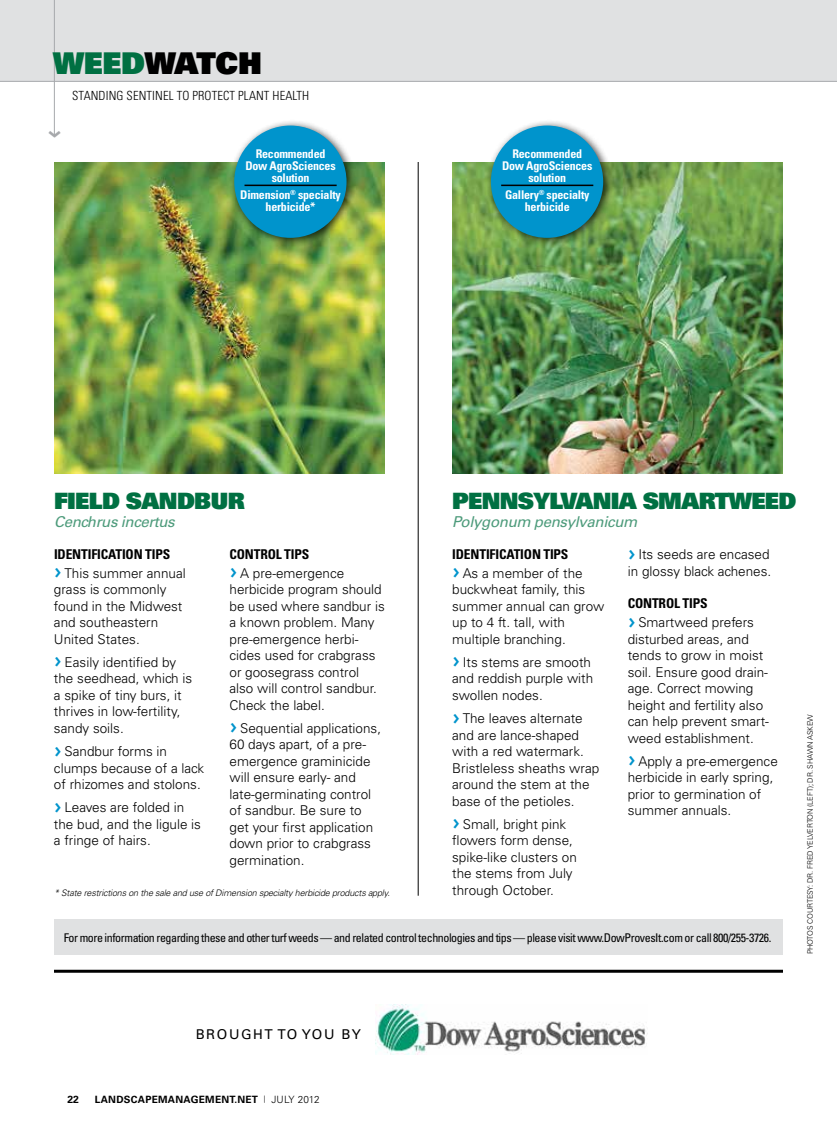
<style>
.page{position:relative;width:837px;height:1134px;background:#fff}
.page>*{position:absolute;margin:0;border:0;box-sizing:border-box;transform-origin:0 0}
.t1{font:30px "Univers LT Std X Black";letter-spacing:-.01em;color:#000}
.t2{font:700 30px "Lino Letter Std";color:#a7a9ac}
.t3{font:22.5px "Univers LT Std X Black";letter-spacing:-.03em;color:#007042}
.t4{font:italic 15px "Univers LT Std";letter-spacing:-.02em;color:#4d9b7b}
.t5{font:300 13.5px/16.5px "Univers LT Std";color:#000}
.t6{font:700 condensed 13.5px/18.6px "Univers LT Std";letter-spacing:-.01em;color:#000}
.t7{font:13.5px "Univers LT Std";letter-spacing:.12em;color:#000}
.t8{font:300 condensed 12.6px "Univers LT Std";letter-spacing:.01em;color:#000}
.t9{font:condensed 12px "Univers LT Std";letter-spacing:-.035em;color:#000}
.t10{font:700 condensed 12px/12px "Univers LT Std";letter-spacing:-.02em;color:#fff;text-align:center}
.t11{font:700 10.35px "Univers LT Std";color:#000}
.t12{font:700 10.05px "Univers LT Std";letter-spacing:.025em;color:#000}
.t13{font:300 10.05px "Univers LT Std";color:#000}
.t14{font:italic 300 9px "Univers LT Std";letter-spacing:-.02em;color:#000}
.t15{font:300 7.5px "Univers LT Std";letter-spacing:-.015em;color:#000}
.s1{color:#007042}
.s2{font-family:"Lino Letter Std";font-stretch:normal;font-size:24px;color:#0094cc}
.s3{font-weight:300;font-stretch:normal}
.s4{font-family:"Lino Letter Std";font-weight:700;font-size:24px;color:#0094cc}
.s5{font-weight:700;font-stretch:condensed}
</style>
<div class="page">
<div style="left:0;top:0;width:837px;height:81px;background:#e0e1e2"></div>
<hr style="left:0;top:81px;width:837px;height:1px;background:#a7a9ac">
<hr style="left:54px;top:0;width:1px;height:135px;background:#a7a9ac">
<hr style="left:54px;top:970px;width:729px;height:3px;background:#000">
<img style="left:376px;top:1005px;width:272px;height:49px">
<div style="left:54px;top:919px;width:729px;height:36px;background:#e0e1e2"></div>
<img style="left:452px;top:162px;width:331px;height:312px">
<hr style="left:418px;top:162px;width:1px;height:734px;background:#000">
<img style="left:54px;top:162px;width:331px;height:312px">
<div style="left:228px;top:119px;width:129px;height:129px;background:#000;opacity:.75"></div>
<div style="left:234px;top:126px;width:113px;height:112px;background:#0094cc;border-radius:50%"></div>
<hr style="left:245px;top:185px;width:92px;height:1px;background:#000">
<div style="left:485px;top:119px;width:128px;height:129px;background:#000;opacity:.75"></div>
<div style="left:491px;top:126px;width:112px;height:112px;background:#0094cc;border-radius:50%"></div>
<hr style="left:501px;top:185px;width:92px;height:1px;background:#000">
<h1 class="t1" style="left:53px;top:43px;width:210px"><span class="s1">WEED</span>WATCH</h1>
<p class="t8" style="left:72px;top:88px;width:239px">STANDING SENTINEL TO PROTECT PLANT HEALTH</p>
<h1 class="t2" style="left:75px;top:129px;width:11px;rotate:90deg">›</h1>
<p class="t10" style="left:245px;top:147px;width:92px">Recommended<br>Dow AgroSciences solution</p>
<p class="t10" style="left:240px;top:189px;width:102px">Dimension<sup>®</sup> specialty herbicide*</p>
<p class="t10" style="left:502px;top:147px;width:92px">Recommended<br>Dow AgroSciences solution</p>
<p class="t10" style="left:505px;top:189px;width:86px">Gallery<sup>®</sup> specialty herbicide</p>
<h2 class="t3" style="left:54px;top:486px;width:192px">FIELD SANDBUR</h2>
<p class="t4" style="left:54px;top:513px;width:122px">Cenchrus incertus</p>
<p class="t6" style="left:54px;top:545px;width:133px">Identification tips<br><span class="s2">›</span> <span class="s3">This summer annual</span></p>
<p class="t5" style="left:54px;top:581px;width:130px">grass is commonly found in the Midwest and southeastern<br>United States.</p>
<p class="t5" style="left:54px;top:654px;width:140px"><span class="s4">›</span> Easily identified by the seedhead, which is a spike of tiny burs, it thrives in low-fertility, sandy soils.</p>
<p class="t5" style="left:54px;top:743px;width:152px"><span class="s4">›</span> Sandbur forms in clumps because of a lack of rhizomes and stolons.</p>
<p class="t5" style="left:54px;top:799px;width:149px"><span class="s4">›</span> Leaves are folded in the bud, and the ligule is a fringe of hairs.</p>
<p class="t5" style="left:229px;top:545px;width:116px;line-height:18.6px"><span class="s5">Control tips<br></span><span class="s4">›</span> A pre-emergence</p>
<p class="t5" style="left:229px;top:581px;width:157px">herbicide program should be used where sandbur is a known problem. Many pre-emergence herbi&shy;cides used for crabgrass or goosegrass control also will control sandbur.<br>Check the label.</p>
<p class="t5" style="left:229px;top:720px;width:153px"><span class="s4">›</span> Sequential applications,<br>60 days apart, of a pre&shy;emergence graminicide will ensure early- and late-germinating control of sandbur. Be sure to get your first application down prior to crabgrass germination.</p>
<p class="t14" style="left:54px;top:888px;width:337px">* State restrictions on the sale and use of Dimension specialty herbicide products apply.</p>
<h2 class="t3" style="left:452px;top:486px;width:346px">PENNSYLVANIA SMARTWEED</h2>
<p class="t4" style="left:452px;top:513px;width:187px">Polygonum pensylvanicum</p>
<p class="t6" style="left:452px;top:545px;width:132px">Identification tips<br><span class="s2">›</span> <span class="s3">As a member of the</span></p>
<p class="t5" style="left:452px;top:581px;width:154px">buckwheat family, this summer annual can grow up to 4 ft. tall, with multiple branching.</p>
<p class="t5" style="left:452px;top:654px;width:143px"><span class="s4">›</span> Its stems are smooth and reddish purple with swollen nodes.</p>
<p class="t5" style="left:452px;top:710px;width:149px"><span class="s4">›</span> The leaves alternate and are lance-shaped with a red watermark.<br>Bristleless sheaths wrap around the stem at the base of the petioles.</p>
<p class="t5" style="left:452px;top:816px;width:126px"><span class="s4">›</span> Small, bright pink flowers form dense, spike-like clusters on the stems from July through October.</p>
<p class="t5" style="left:628px;top:546px;width:145px"><span class="s4">›</span> Its seeds are encased in glossy black achenes.</p>
<p class="t5" style="left:628px;top:594px;width:128px;line-height:18.6px"><span class="s5">Control tips<br></span><span class="s4">›</span> Smartweed prefers</p>
<p class="t5" style="left:628px;top:631px;width:143px">disturbed areas, and tends to grow in moist soil. Ensure good drain&shy;age. Correct mowing height and fertility also can help prevent smart&shy;weed establishment.</p>
<p class="t5" style="left:628px;top:753px;width:152px"><span class="s4">›</span> Apply a pre-emergence herbicide in early spring, prior to germination of summer annuals.</p>
<p class="t9" style="left:64px;top:930px;width:709px">For more information regarding these and other turf weeds — and related control technologies and tips — please visit www.DowProvesIt.com or call 800/255-3726.</p>
<p class="t15" style="left:806px;top:954px;width:242px;rotate:-90deg">PHOTOS COURTESY: DR. FRED YELVERTON (LEFT); DR. SHAWN ASKEW</p>
<p class="t7" style="left:196px;top:1026px;width:167px">BROUGHT TO YOU BY</p>
<p class="t12" style="left:95px;top:1094px;width:172px">LANDSCAPEMANAGEMENT.NET <sup>|</sup></p>
<p class="t11" style="left:68px;top:1094px;width:13px">22</p>
<p class="t13" style="left:271px;top:1093px;width:50px">JULY 2012</p>
</div>
